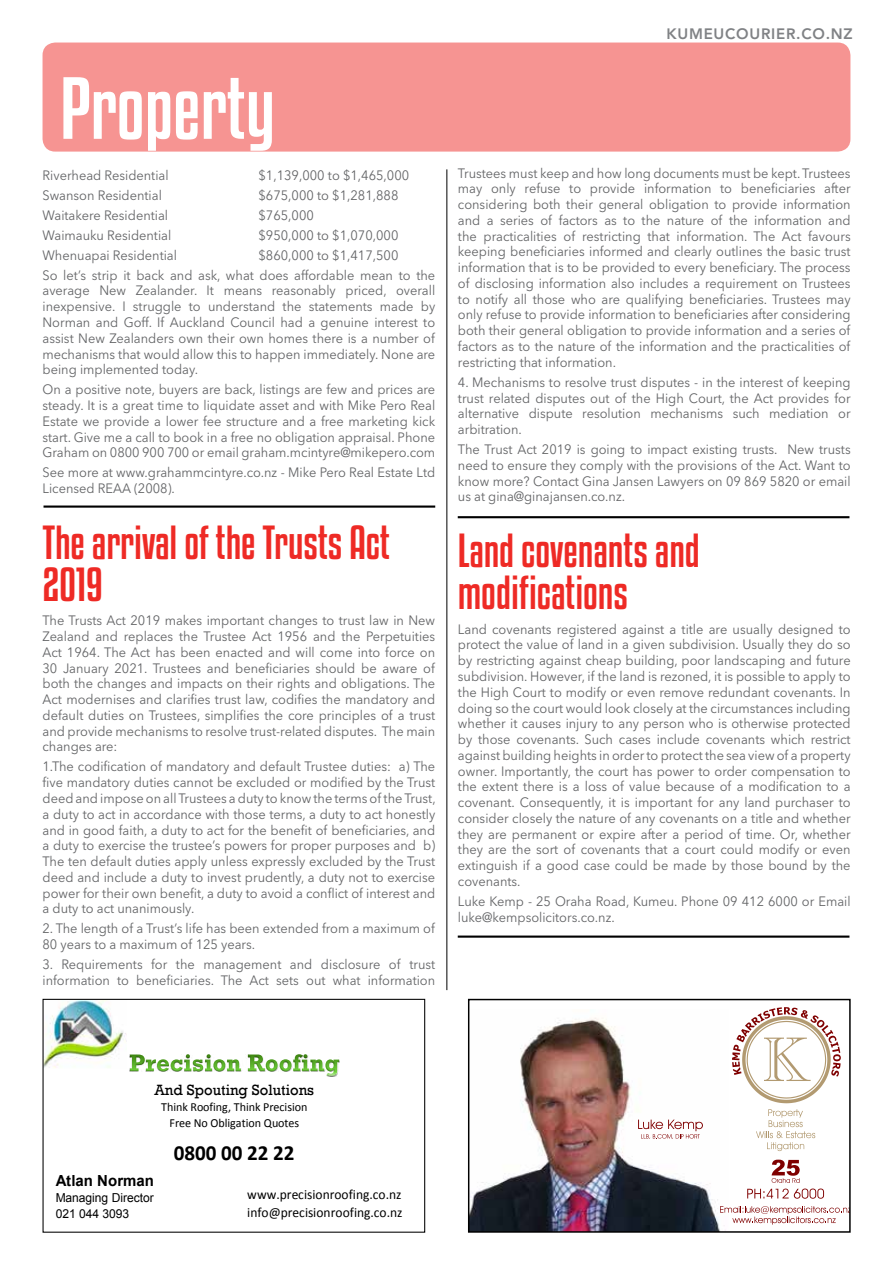
<style>
.page{position:relative;width:893px;height:1263px;background:#fff}
.page>*{position:absolute;margin:0;border:0;box-sizing:border-box;transform-origin:0 0}
.t1{font:78px "Kenyan Coffee Rg";color:#fff}
.t2{font:42px/42px "Kenyan Coffee Rg";color:#ee2a25}
.t3{font:700 21.6px "Calibri";letter-spacing:-.005em;color:#000}
.t4{font:15.3px "Rockwell";color:#000}
.t5{font:700 15.3px "Arial";color:#000}
.t6{font:800 15px "Avenir LT Std";letter-spacing:.05em;color:#808285}
.t7{font:13.8px/18.1px "Calibri";color:#000}
.t8{font:13.5px/15.8px "Avenir Next LT Pro";color:#636466;text-align:justify;scale:.95 1}
.t9{font:12.3px/16.2px "Calibri";letter-spacing:-.005em;color:#000;text-align:center}
.t10{font:12.3px/15.3px "Arial";letter-spacing:-.005em;color:#000}
</style>
<div class="page">
<div style="left:43px;top:43px;width:807px;height:109px;background:#f69492;border-radius:13px"></div>
<hr style="left:446px;top:169px;width:1px;height:821px;background:#000">
<hr style="left:44px;top:505px;width:391px;height:3px;background:#000">
<img style="left:45px;top:1001px;width:81px;height:67px">
<img style="left:130px;top:1054px;width:209px;height:23px">
<div style="left:43px;top:999px;width:382px;height:234px;border:1px solid #000"></div>
<hr style="left:458px;top:516px;width:391px;height:2px;background:#000">
<img style="left:470px;top:1017px;width:355px;height:214px">
<svg style="left:720px;top:1206px;width:129px;height:18px"></svg>
<svg style="left:732px;top:1007px;width:109px;height:96px"></svg>
<svg style="left:747px;top:1159px;width:77px;height:40px"></svg>
<svg style="left:756px;top:1109px;width:59px;height:42px"></svg>
<svg style="left:638px;top:1119px;width:65px;height:20px"></svg>
<div style="left:468px;top:999px;width:383px;height:234px;border:1px solid #000"></div>
<hr style="left:458px;top:935px;width:391px;height:3px;background:#000">
<h1 class="t1" style="left:60px;top:55px;width:217px">Property</h1>
<p class="t8" style="left:43px;top:167px;width:134px">Riverhead Residential</p>
<p class="t8" style="left:259px;top:167px;width:160px">$1,139,000 to $1,465,000</p>
<p class="t8" style="left:43px;top:187px;width:127px">Swanson Residential</p>
<p class="t8" style="left:259px;top:187px;width:149px">$675,000 to $1,281,888</p>
<p class="t8" style="left:43px;top:207px;width:134px">Waitakere Residential</p>
<p class="t8" style="left:259px;top:207px;width:60px">$765,000</p>
<p class="t8" style="left:43px;top:227px;width:137px">Waimauku Residential</p>
<p class="t8" style="left:259px;top:227px;width:149px">$950,000 to $1,070,000</p>
<p class="t8" style="left:43px;top:247px;width:143px">Whenuapai Residential</p>
<p class="t8" style="left:43px;top:245px;width:415px;line-height:20px;text-indent:216px">$860,000 to $1,417,500<br>So let’s strip it back and ask, what does affordable mean to the</p>
<p class="t8" style="left:43px;top:283px;width:415px">average New Zealander. It means reasonably priced, overall inexpensive. I struggle to understand the statements made by Norman and Goff. If Auckland Council had a genuine interest to assist New Zealanders own their own homes there is a number of mechanisms that would allow this to happen immediately. None are being implemented today.</p>
<p class="t8" style="left:43px;top:382px;width:415px">On a positive note, buyers are back, listings are few and prices are steady. It is a great time to liquidate asset and with Mike Pero Real Estate we provide a lower fee structure and a free marketing kick start. Give me a call to book in a free no obligation appraisal. Phone Graham on 0800 900 700 or email graham.mcintyre@mikepero.com</p>
<p class="t8" style="left:43px;top:465px;width:415px">See more at www.grahammcintyre.co.nz - Mike Pero Real Estate Ltd<br>Licensed REAA (2008).</p>
<h2 class="t2" style="left:43px;top:520px;width:349px">The arrival of the Trusts Act<br>2019</h2>
<p class="t8" style="left:43px;top:613px;width:415px">The Trusts Act 2019 makes important changes to trust law in New Zealand and replaces the Trustee Act 1956 and the Perpetuities Act 1964. The Act has been enacted and will come into force on 30 January 2021. Trustees and beneficiaries should be aware of both the changes and impacts on their rights and obligations. The Act modernises and clarifies trust law, codifies the mandatory and default duties on Trustees, simplifies the core principles of a trust and provide mechanisms to resolve trust-related disputes. The main changes are:</p>
<p class="t8" style="left:43px;top:759px;width:415px">1.The codification of mandatory and default Trustee duties: a) The five mandatory duties cannot be excluded or modified by the Trust deed and impose on all Trustees a duty to know the terms of the Trust, a duty to act in accordance with those terms, a duty to act honestly and in good faith, a duty to act for the benefit of beneficiaries, and a duty to exercise the trustee’s powers for proper purposes and b)<br>The ten default duties apply unless expressly excluded by the Trust deed and include a duty to invest prudently, a duty not to exercise power for their own benefit, a duty to avoid a conflict of interest and a duty to act unanimously.</p>
<p class="t8" style="left:43px;top:921px;width:415px">2. The length of a Trust’s life has been extended from a maximum of<br>80 years to a maximum of 125 years.</p>
<p class="t8" style="left:43px;top:956px;width:415px">3. Requirements for the management and disclosure of trust information to beneficiaries. The Act sets out what information</p>
<p class="t6" style="left:666px;top:25px;width:188px">KUMEUCOURIER.CO.NZ</p>
<p class="t8" style="left:458px;top:165px;width:415px">Trustees must keep and how long documents must be kept. Trustees may only refuse to provide information to beneficiaries after considering both their general obligation to provide information and a series of factors as to the nature of the information and the practicalities of restricting that information. The Act favours keeping beneficiaries informed and clearly outlines the basic trust information that is to be provided to every beneficiary. The process of disclosing information also includes a requirement on Trustees to notify all those who are qualifying beneficiaries. Trustees may only refuse to provide information to beneficiaries after considering both their general obligation to provide information and a series of factors as to the nature of the information and the practicalities of restricting that information.</p>
<p class="t8" style="left:458px;top:374px;width:415px">4. Mechanisms to resolve trust disputes - in the interest of keeping trust related disputes out of the High Court, the Act provides for alternative dispute resolution mechanisms such mediation or arbitration.</p>
<p class="t8" style="left:458px;top:441px;width:415px">The Trust Act 2019 is going to impact existing trusts. New trusts need to ensure they comply with the provisions of the Act. Want to know more? Contact Gina Jansen Lawyers on 09 869 5820 or email us at gina@ginajansen.co.nz.</p>
<h2 class="t2" style="left:458px;top:528px;width:243px">Land covenants and modifications</h2>
<p class="t8" style="left:458px;top:621px;width:415px">Land covenants registered against a title are usually designed to protect the value of land in a given subdivision. Usually they do so by restricting against cheap building, poor landscaping and future subdivision. However, if the land is rezoned, it is possible to apply to the High Court to modify or even remove redundant covenants. In doing so the court would look closely at the circumstances including whether it causes injury to any person who is otherwise protected by those covenants. Such cases include covenants which restrict against building heights in order to protect the sea view of a property owner. Importantly, the court has power to order compensation to the extent there is a loss of value because of a modification to a covenant. Consequently, it is important for any land purchaser to consider closely the nature of any covenants on a title and whether they are permanent or expire after a period of time. Or, whether they are the sort of covenants that a court could modify or even extinguish if a good case could be made by those bound by the covenants.</p>
<p class="t8" style="left:458px;top:893px;width:415px">Luke Kemp - 25 Oraha Road, Kumeu. Phone 09 412 6000 or Email luke@kempsolicitors.co.nz.</p>
<p class="t4" style="left:154px;top:1080px;width:161px">And Spouting Solutions</p>
<p class="t9" style="left:161px;top:1099px;width:148px">Think Roofing, Think Precision<br>Free No Obligation Quotes</p>
<h3 class="t3" style="left:174px;top:1139px;width:122px">0800 00 22 22</h3>
<p class="t5" style="left:56px;top:1170px;width:100px">Atlan Norman</p>
<p class="t10" style="left:56px;top:1190px;width:100px">Managing Director<br>021 044 3093</p>
<p class="t7" style="left:247px;top:1185px;width:157px">www.precisionroofing.co.nz info@precisionroofing.co.nz</p>
</div>
